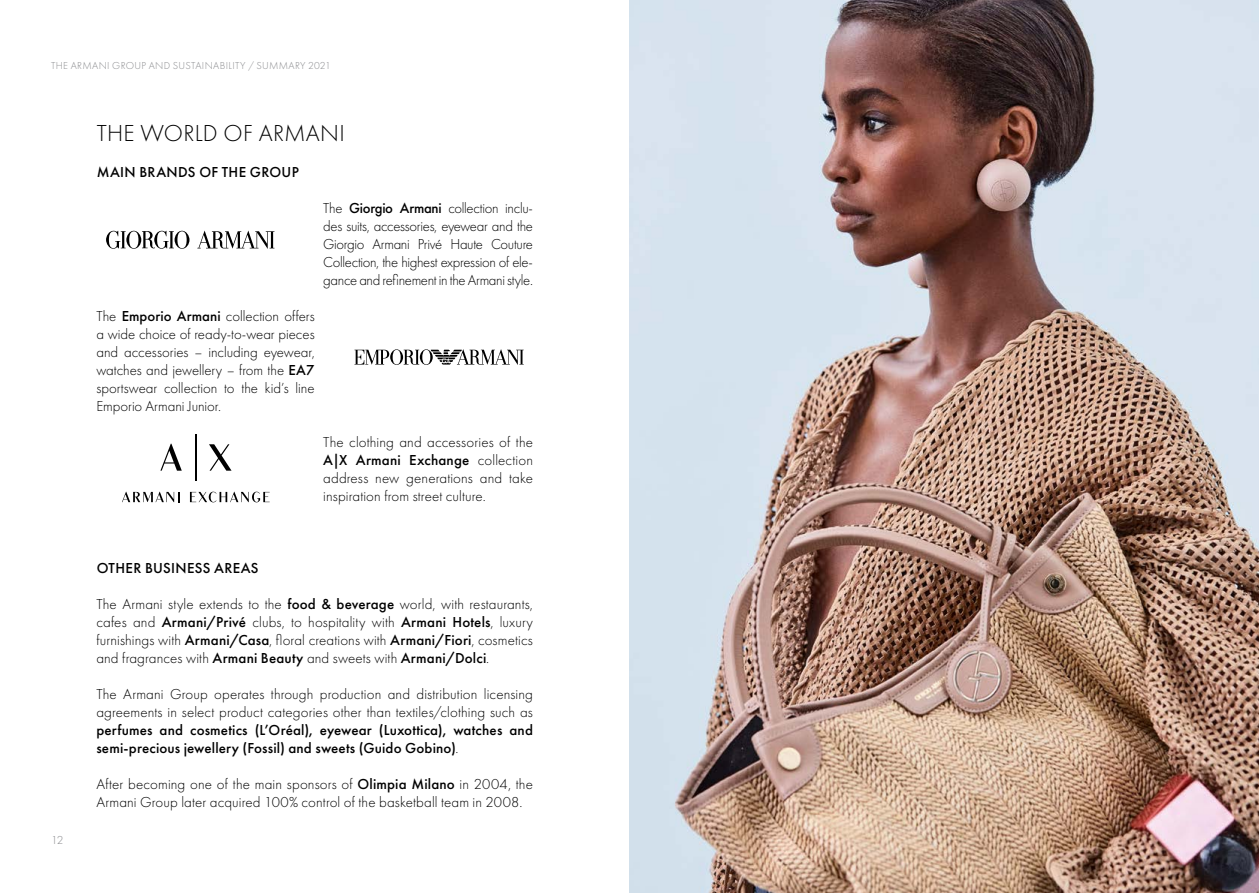
<style>
.page{position:relative;width:1259px;height:893px;background:#fff}
.page>*{position:absolute;margin:0;border:0;box-sizing:border-box;transform-origin:0 0}
.t1{font:300 24px "Futura PT";letter-spacing:.01em;color:#000}
.t2{font:300 15px/18px "Futura PT";letter-spacing:.005em;color:#000;text-align:justify}
.t3{font:500 15px/18px "Futura PT";letter-spacing:.01em;color:#000}
.t4{font:300 12px "Futura PT";color:#898a8d}
.t5{font:300 10.5px "Futura PT";letter-spacing:.035em;color:#898a8d}
.s1{font-weight:500}
.s2{font-weight:300}
</style>
<div class="page">
<svg style="left:197px;top:230px;width:77px;height:19px"></svg>
<svg style="left:106px;top:231px;width:83px;height:18px"></svg>
<svg style="left:354px;top:349px;width:170px;height:16px"></svg>
<hr style="left:195px;top:434px;width:1px;height:47px;background:#000">
<svg style="left:160px;top:444px;width:22px;height:27px"></svg>
<svg style="left:209px;top:444px;width:22px;height:27px"></svg>
<svg style="left:122px;top:492px;width:57px;height:10px"></svg>
<svg style="left:190px;top:492px;width:80px;height:10px"></svg>
<img style="left:629px;top:0;width:630px;height:893px">
<p class="t5" style="left:51px;top:59px;width:281px">THE ARMANI GROUP AND SUSTAINABILITY / SUMMARY 2021</p>
<h1 class="t1" style="left:97px;top:120px;width:249px">THE WORLD OF ARMANI</h1>
<p class="t3" style="left:97px;top:163px;width:204px">MAIN BRANDS OF THE GROUP</p>
<p class="t2" style="left:96px;top:307px;width:220px">The <span class="s1">Emporio Armani</span> collection offers a wide choice of ready-to-wear pieces and accessories – including eyewear, watches and jewellery – from the <span class="s1">EA7 </span>sportswear collection to the kid’s line Emporio Armani Junior.</p>
<p class="t2" style="left:323px;top:199px;width:211px">The <span class="s1">Giorgio Armani</span> collection inclu&shy;des suits, accessories, eyewear and the Giorgio Armani Privé Haute Couture Collection, the highest expression of ele&shy;gance and refinement in the Armani style.</p>
<p class="t2" style="left:323px;top:433px;width:211px">The clothing and accessories of the <span class="s1">A|X Armani Exchange</span> collection address new generations and take inspiration from street culture.</p>
<p class="t3" style="left:97px;top:559px;width:163px">OTHER BUSINESS AREAS</p>
<p class="t4" style="left:51px;top:833px;width:14px">12</p>
<p class="t2" style="left:96px;top:595px;width:438px">The Armani style extends to the <span class="s1">food &amp; beverage</span> world, with restaurants, cafes and <span class="s1">Armani/Privé</span> clubs, to hospitality with <span class="s1">Armani Hotels</span>, luxury furnishings with <span class="s1">Armani/Casa</span>, floral creations with <span class="s1">Armani/Fiori</span>, cosmetics and fragrances with <span class="s1">Armani Beauty</span> and sweets with <span class="s1">Armani/Dolci</span>.</p>
<p class="t2" style="left:96px;top:685px;width:438px">The Armani Group operates through production and distribution licensing agreements in select product categories other than textiles/clothing such as</p>
<p class="t3" style="left:96px;top:721px;width:438px">perfumes and cosmetics (L’Oréal), eyewear (Luxottica), watches and semi-precious jewellery (Fossil) and sweets (Guido Gobino)<span class="s2">.</span></p>
<p class="t2" style="left:96px;top:775px;width:438px">After becoming one of the main sponsors of <span class="s1">Olimpia Milano</span> in 2004, the<br>Armani Group later acquired 100% control of the basketball team in 2008.</p>
</div>
